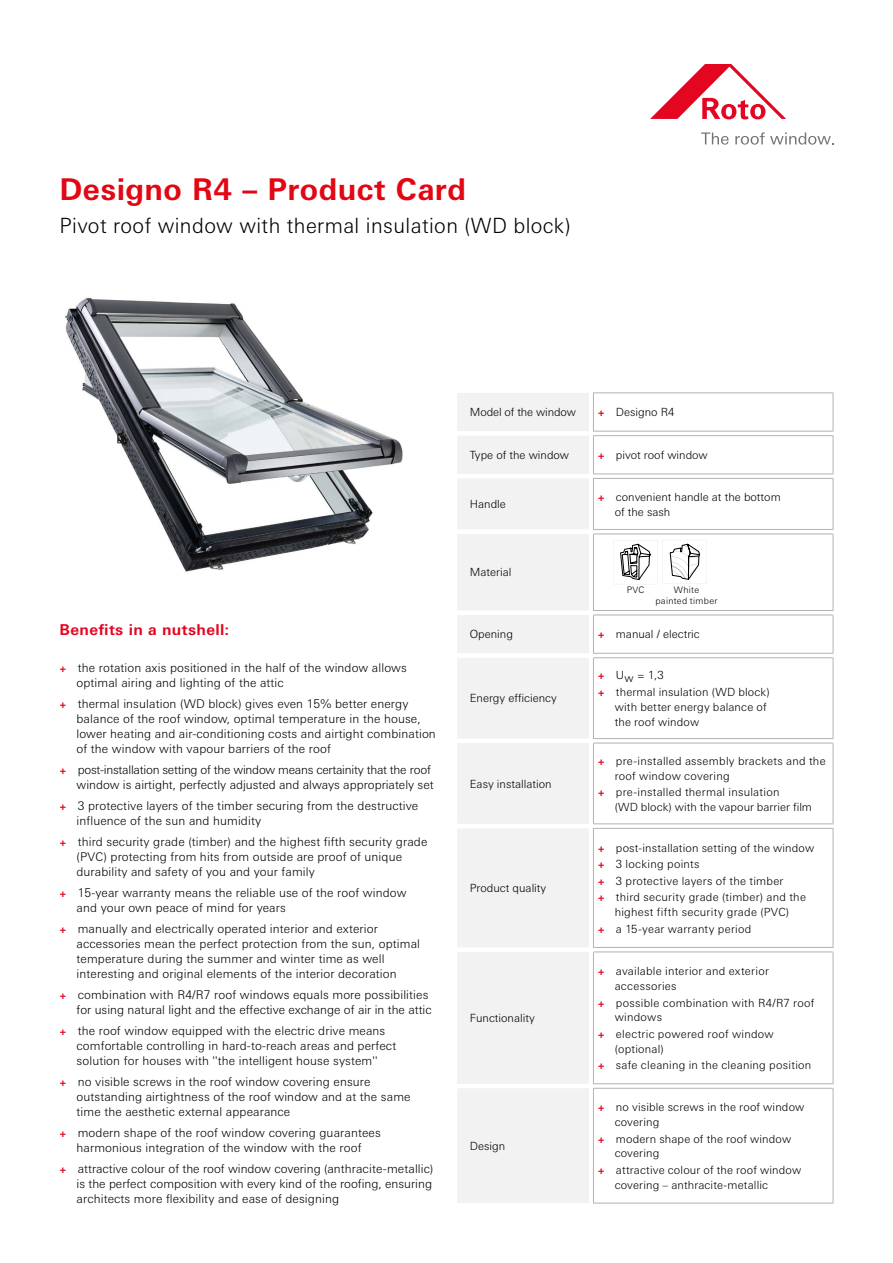
<style>
.page{position:relative;width:893px;height:1263px;background:#fff}
.page>*{position:absolute;margin:0;border:0;box-sizing:border-box;transform-origin:0 0}
.t1{font:700 30px "Univers Next W1 G";letter-spacing:.015em;color:#e30613}
.t2{font:300 21px "Univers Next W1 G";letter-spacing:.02em;color:#000}
.t3{font:700 15px "Univers Next W1 G";letter-spacing:.025em;color:#e40521}
.t4{font:300 12px/15px "Univers Next W1 G";letter-spacing:.01em;color:#000}
.t5{font:300 12px/15px "Univers Next W1 G";letter-spacing:-.01em;color:#000;text-align:right}
.t6{font:300 11.25px/14.9px "Univers Next W1 G";letter-spacing:.015em;color:#000}
.t7{font:300 11.25px "Univers Next W1 G";letter-spacing:-.01em;color:#000}
.t8{font:300 9px/10.5px "Univers Next W1 G";letter-spacing:.025em;color:#000;text-align:center}
.s1{font-weight:700;font-size:10.5px;color:#e40521}
</style>
<div class="page">
<svg style="left:650px;top:64px;width:136px;height:55px"></svg>
<svg style="left:701px;top:133px;width:27px;height:12px"></svg>
<svg style="left:735px;top:132px;width:98px;height:13px"></svg>
<div style="left:457px;top:393px;width:132px;height:810px;background:#f2f2f2"></div>
<svg style="left:594px;top:393px;width:239px;height:810px"></svg>
<svg style="left:594px;top:432px;width:239px;height:656px"></svg>
<hr style="left:593px;top:392px;width:240px;height:1px;background:#b3b2b2">
<hr style="left:593px;top:393px;width:1px;height:38px;background:#b3b2b2">
<hr style="left:833px;top:393px;width:1px;height:38px;background:#b3b2b2">
<hr style="left:593px;top:435px;width:240px;height:1px;background:#b3b2b2">
<hr style="left:593px;top:436px;width:1px;height:37px;background:#b3b2b2">
<hr style="left:833px;top:436px;width:1px;height:37px;background:#b3b2b2">
<hr style="left:593px;top:478px;width:240px;height:1px;background:#b3b2b2">
<hr style="left:593px;top:479px;width:1px;height:50px;background:#b3b2b2">
<hr style="left:833px;top:479px;width:1px;height:50px;background:#b3b2b2">
<hr style="left:593px;top:534px;width:240px;height:1px;background:#b3b2b2">
<hr style="left:593px;top:534px;width:1px;height:76px;background:#b3b2b2">
<hr style="left:833px;top:534px;width:1px;height:76px;background:#b3b2b2">
<hr style="left:593px;top:615px;width:240px;height:1px;background:#b3b2b2">
<hr style="left:593px;top:615px;width:1px;height:38px;background:#b3b2b2">
<hr style="left:833px;top:615px;width:1px;height:38px;background:#b3b2b2">
<hr style="left:593px;top:657px;width:240px;height:1px;background:#b3b2b2">
<hr style="left:593px;top:658px;width:1px;height:80px;background:#b3b2b2">
<hr style="left:833px;top:658px;width:1px;height:80px;background:#b3b2b2">
<hr style="left:593px;top:743px;width:240px;height:1px;background:#b3b2b2">
<hr style="left:593px;top:743px;width:1px;height:80px;background:#b3b2b2">
<hr style="left:833px;top:743px;width:1px;height:80px;background:#b3b2b2">
<hr style="left:593px;top:828px;width:240px;height:1px;background:#b3b2b2">
<hr style="left:593px;top:829px;width:1px;height:118px;background:#b3b2b2">
<hr style="left:833px;top:829px;width:1px;height:118px;background:#b3b2b2">
<hr style="left:593px;top:951px;width:240px;height:1px;background:#b3b2b2">
<hr style="left:593px;top:952px;width:1px;height:131px;background:#b3b2b2">
<hr style="left:833px;top:952px;width:1px;height:131px;background:#b3b2b2">
<hr style="left:593px;top:1088px;width:240px;height:1px;background:#b3b2b2">
<hr style="left:593px;top:1089px;width:1px;height:114px;background:#b3b2b2">
<hr style="left:833px;top:1089px;width:1px;height:114px;background:#b3b2b2">
<hr style="left:593px;top:431px;width:240px;height:1px;background:#b3b2b2">
<hr style="left:593px;top:473px;width:240px;height:1px;background:#b3b2b2">
<hr style="left:593px;top:529px;width:240px;height:1px;background:#b3b2b2">
<hr style="left:593px;top:610px;width:240px;height:1px;background:#b3b2b2">
<hr style="left:593px;top:653px;width:240px;height:1px;background:#b3b2b2">
<hr style="left:593px;top:738px;width:240px;height:1px;background:#b3b2b2">
<hr style="left:593px;top:823px;width:240px;height:1px;background:#b3b2b2">
<hr style="left:593px;top:947px;width:240px;height:1px;background:#b3b2b2">
<hr style="left:593px;top:1083px;width:240px;height:1px;background:#b3b2b2">
<hr style="left:593px;top:1203px;width:240px;height:1px;background:#b3b2b2">
<svg style="left:613px;top:540px;width:93px;height:44px"></svg>
<img style="left:65px;top:298px;width:338px;height:274px">
<h1 class="t1" style="left:60px;top:171px;width:408px">Designo R4 – Product Card</h1>
<h2 class="t2" style="left:60px;top:213px;width:513px">Pivot roof window with thermal insulation (WD block)</h2>
<p class="t7" style="left:470px;top:406px;width:108px">Model of the window</p>
<p class="t6" style="left:598px;top:405px;width:78px"><span class="s1">+</span> Designo R4</p>
<p class="t6" style="left:470px;top:447px;width:101px">Type of the window</p>
<p class="t6" style="left:598px;top:448px;width:112px"><span class="s1">+</span> pivot roof window</p>
<p class="t6" style="left:470px;top:497px;width:38px">Handle</p>
<p class="t6" style="left:615px;top:489px;width:168px;text-indent:-17px"><span class="s1">+</span> convenient handle at the bottom of the sash</p>
<p class="t3" style="left:60px;top:620px;width:171px">Benefits in a nutshell:</p>
<p class="t4" style="left:77px;top:660px;width:332px;text-indent:-17px"><span class="s1">+</span> the rotation axis positioned in the half of the window allows optimal airing and lighting of the attic</p>
<p class="t4" style="left:77px;top:696px;width:361px;text-indent:-17px"><span class="s1">+</span> thermal insulation (WD block) gives even 15% better energy balance of the roof window, optimal temperature in the house, lower heating and air-conditioning costs and airtight combination of the window with vapour barriers of the roof</p>
<p class="t5" style="left:60px;top:762px;width:376px"><span class="s1">+</span> post-installation setting of the window means certainity that the roof window is airtight, perfectly adjusted and always appropriately set</p>
<p class="t4" style="left:77px;top:798px;width:343px;text-indent:-17px"><span class="s1">+</span> 3 protective layers of the timber securing from the destructive influence of the sun and humidity</p>
<p class="t4" style="left:77px;top:834px;width:352px;text-indent:-17px"><span class="s1">+</span> third security grade (timber) and the highest fifth security grade (PVC) protecting from hits from outside are proof of unique durability and safety of you and your family</p>
<p class="t4" style="left:77px;top:885px;width:332px;text-indent:-17px"><span class="s1">+</span> 15-year warranty means the reliable use of the roof window and your own peace of mind for years</p>
<p class="t4" style="left:77px;top:921px;width:345px;text-indent:-17px"><span class="s1">+</span> manually and electrically operated interior and exterior accessories mean the perfect protection from the sun, optimal temperature during the summer and winter time as well interesting and original elements of the interior decoration</p>
<p class="t4" style="left:60px;top:987px;width:374px;text-align:right"><span class="s1">+</span> combination with R4/R7 roof windows equals more possibilities for using natural light and the effective exchange of air in the attic</p>
<p class="t4" style="left:77px;top:1023px;width:321px;text-indent:-17px"><span class="s1">+</span> the roof window equipped with the electric drive means comfortable controlling in hard-to-reach areas and perfect solution for houses with ''the intelligent house system''</p>
<p class="t4" style="left:77px;top:1074px;width:335px;text-indent:-17px"><span class="s1">+</span> no visible screws in the roof window covering ensure outstanding airtightness of the roof window and at the same time the aesthetic external appearance</p>
<p class="t4" style="left:60px;top:1125px;width:323px;text-align:center"><span class="s1">+</span> modern shape of the roof window covering guarantees harmonious integration of the window with the roof</p>
<p class="t4" style="left:77px;top:1161px;width:358px;text-align:justify;text-indent:-17px"><span class="s1">+</span> attractive colour of the roof window covering (anthracite-metallic) is the perfect composition with every kind of the roofing, ensuring architects more flexibility and ease of designing</p>
<p class="t6" style="left:470px;top:565px;width:43px">Material</p>
<p class="t8" style="left:627px;top:584px;width:19px">PVC</p>
<p class="t8" style="left:655px;top:584px;width:64px">White<br>painted timber</p>
<p class="t6" style="left:470px;top:627px;width:45px">Opening</p>
<p class="t6" style="left:598px;top:627px;width:104px"><span class="s1">+</span> manual / electric</p>
<p class="t6" style="left:470px;top:691px;width:88px">Energy efficiency</p>
<p class="t6" style="left:470px;top:776px;width:83px">Easy installation</p>
<p class="t6" style="left:470px;top:881px;width:78px">Product quality</p>
<p class="t6" style="left:470px;top:1010px;width:66px">Functionality</p>
<p class="t6" style="left:470px;top:1138px;width:37px">Design</p>
<p class="t6" style="left:598px;top:667px;width:174px;line-height:16.5px"><span class="s1">+</span> Uw = 1,3<br><span class="s1">+</span> thermal insulation (WD block)</p>
<p class="t6" style="left:615px;top:699px;width:153px">with better energy balance of the roof window</p>
<p class="t6" style="left:615px;top:753px;width:212px;text-indent:-17px"><span class="s1">+</span> pre-installed assembly brackets and the roof window covering</p>
<p class="t6" style="left:615px;top:784px;width:199px;text-indent:-17px"><span class="s1">+</span> pre-installed thermal insulation<br>(WD block) with the vapour barrier film</p>
<p class="t6" style="left:598px;top:839px;width:218px;line-height:16.5px"><span class="s1">+</span> post-installation setting of the window <span class="s1">+</span> 3 locking points<br><span class="s1">+</span> 3 protective layers of the timber<br><span class="s1">+</span> third security grade (timber) and the</p>
<p class="t6" style="left:598px;top:904px;width:193px;line-height:16.5px;text-indent:17px">highest fifth security grade (PVC) <span class="s1">+</span> a 15-year warranty period</p>
<p class="t6" style="left:615px;top:964px;width:156px;text-indent:-17px"><span class="s1">+</span> available interior and exterior accessories</p>
<p class="t6" style="left:615px;top:995px;width:201px;text-indent:-17px"><span class="s1">+</span> possible combination with R4/R7 roof windows</p>
<p class="t6" style="left:615px;top:1026px;width:161px;text-indent:-17px"><span class="s1">+</span> electric powered roof window (optional)</p>
<p class="t6" style="left:598px;top:1058px;width:215px"><span class="s1">+</span> safe cleaning in the cleaning position</p>
<p class="t6" style="left:615px;top:1100px;width:191px;text-indent:-17px"><span class="s1">+</span> no visible screws in the roof window covering</p>
<p class="t6" style="left:615px;top:1131px;width:178px;text-indent:-17px"><span class="s1">+</span> modern shape of the roof window covering</p>
<p class="t6" style="left:615px;top:1162px;width:188px;text-indent:-17px"><span class="s1">+</span> attractive colour of the roof window covering – anthracite-metallic</p>
</div>
